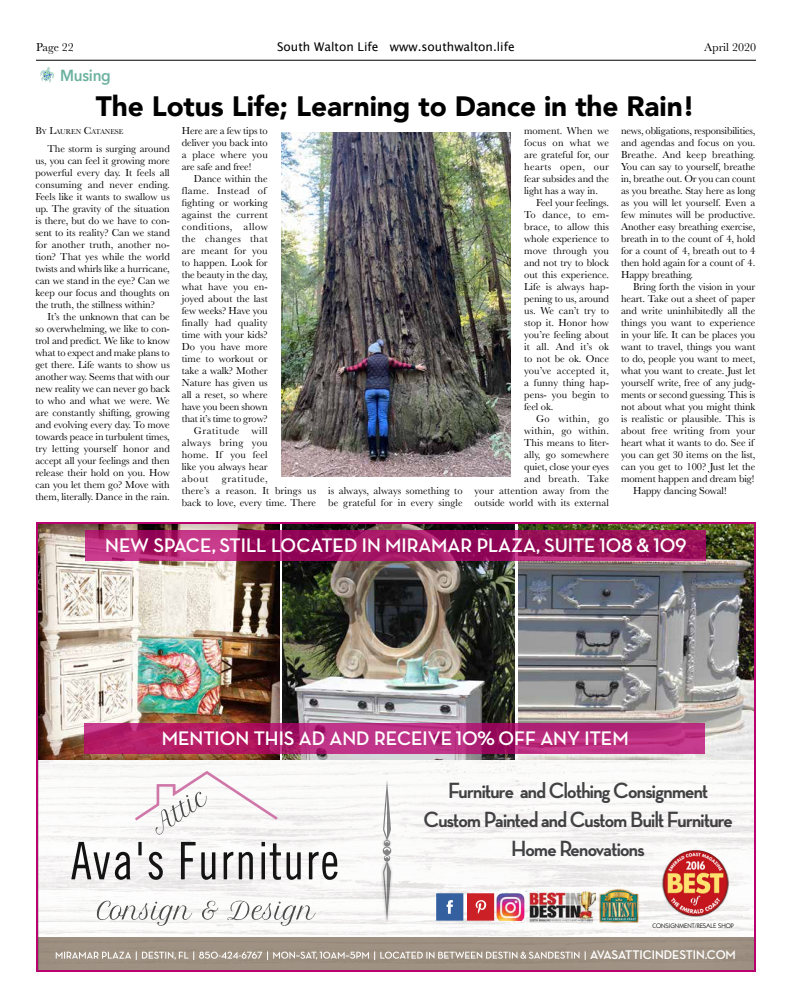
<style>
.page{position:relative;width:792px;height:1008px;background:#fff}
.page>*{position:absolute;margin:0;border:0;box-sizing:border-box;transform-origin:0 0}
.t1{font:900 28px "Avenir";letter-spacing:-.005em;color:#000}
.t2{font:700 22.4px/29.1px "Neutra Disp";letter-spacing:-.03em;color:#414042;text-align:center}
.t3{font:700 20px "Neutra Disp";color:#fff}
.t4{font:600 16px "Avenir Next";letter-spacing:-.02em;color:#6cb1a0;scale:.95 1}
.t5{font:700 12.8px "Neutra Disp";color:#fff}
.t6{font:12px "Lucida Grande";color:#000}
.t7{font:12px "Baskerville";color:#000}
.t8{font:10.5px/12px "Baskerville";letter-spacing:-.005em;color:#000;text-align:justify}
.t9{font:10.5px "Baskerville";letter-spacing:.015em;color:#000}
.t10{font:10.5px "Baskerville";letter-spacing:.045em;color:#000}
.t11{font:10.5px "Baskerville";letter-spacing:.025em;color:#000}
.t12{font:10.5px "Baskerville";letter-spacing:.035em;color:#000}
.t13{font:10.5px "Baskerville";letter-spacing:.03em;color:#000}
.t14{font:10.5px "Baskerville";letter-spacing:.02em;color:#000}
.t15{font:10.5px "Baskerville";letter-spacing:.055em;color:#000}
.t16{font:7.3px "Baskerville";letter-spacing:-.005em;color:#000}
.t17{font:6.6px "Itc Kabel";color:#000}
.s1{font-size:10.5px}
</style>
<div class="page">
<hr style="left:36px;top:60px;width:720px;height:1px;background:#000">
<svg style="left:40px;top:67px;width:14px;height:16px"></svg>
<img style="left:281px;top:132px;width:230px;height:345px">
<img style="left:39px;top:525px;width:714px;height:444px">
<svg style="left:523px;top:885px;width:93px;height:44px"></svg>
<img style="left:527px;top:888px;width:68px;height:36px">
<img style="left:596px;top:886px;width:20px;height:40px">
<svg style="left:616px;top:880px;width:137px;height:89px"></svg>
<svg style="left:661px;top:849px;width:67px;height:68px"></svg>
<img style="left:662px;top:850px;width:66px;height:67px">
<svg style="left:436px;top:893px;width:58px;height:28px"></svg>
<img style="left:497px;top:894px;width:28px;height:27px">
<img style="left:39px;top:525px;width:241px;height:235px">
<div style="left:36px;top:522px;width:720px;height:450px;border:2px solid #ba006f"></div>
<svg style="left:84px;top:723px;width:621px;height:30px"></svg>
<svg style="left:85px;top:531px;width:621px;height:30px"></svg>
<p class="t7" style="left:36px;top:40px;width:39px">Page 22</p>
<p class="t6" style="left:277px;top:40px;width:239px">South Walton Life www.southwalton.life</p>
<p class="t7" style="left:704px;top:40px;width:53px">April 2020</p>
<h3 class="t4" style="left:60px;top:62px;width:55px">Musing</h3>
<h1 class="t1" style="left:96px;top:82px;width:601px">The Lotus Life; Learning to Dance in the Rain!</h1>
<p class="t16" style="left:35px;top:127px;width:90px"><span class="s1">B</span>Y <span class="s1">L</span>AUREN <span class="s1">C</span> ATANESE</p>
<p class="t8" style="left:35px;top:143px;width:136px;text-indent:12px">The storm is surging around us, you can feel it growing more powerful every day. It feels all consuming and never ending.<br>Feels like it wants to swallow us up. The gravity of the situation is there, but do we have to con&shy;sent to its reality? Can we stand for another truth, another no&shy;tion? That yes while the world twists and whirls like a hurricane, can we stand in the eye? Can we keep our focus and thoughts on the truth, the stillness within?</p>
<p class="t8" style="left:35px;top:311px;width:136px;text-indent:12px">It’s the unknown that can be so overwhelming, we like to con&shy;trol and predict. We like to know what to expect and make plans to get there. Life wants to show us another way. Seems that with our new reality we can never go back to who and what we were. We are constantly shifting, growing and evolving every day. To move towards peace in turbulent times, try letting yourself honor and accept all your feelings and then release their hold on you. How can you let them go? Move with them, literally. Dance in the rain.</p>
<p class="t8" style="left:182px;top:125px;width:87px">Here are a few tips to deliver you back into a place where you are safe and free!</p>
<p class="t8" style="left:194px;top:173px;width:75px">Dance within the</p>
<p class="t11" style="left:182px;top:184px;width:86px">flame. Instead of</p>
<p class="t8" style="left:182px;top:197px;width:87px">fighting or working</p>
<p class="t8" style="left:182px;top:209px;width:87px">against the current</p>
<p class="t10" style="left:182px;top:220px;width:87px">conditions, allow</p>
<p class="t12" style="left:182px;top:232px;width:87px">the changes that</p>
<p class="t9" style="left:182px;top:244px;width:87px">are meant for you</p>
<p class="t8" style="left:182px;top:257px;width:87px">to happen. Look for</p>
<p class="t8" style="left:182px;top:269px;width:87px">the beauty in the day,</p>
<p class="t8" style="left:182px;top:281px;width:87px">what have you en-</p>
<p class="t8" style="left:182px;top:293px;width:87px">joyed about the last</p>
<p class="t8" style="left:182px;top:305px;width:87px">few weeks? Have you</p>
<p class="t9" style="left:182px;top:316px;width:87px">finally had quality</p>
<p class="t8" style="left:182px;top:329px;width:87px">time with your kids?</p>
<p class="t8" style="left:182px;top:341px;width:87px">Do you have more</p>
<p class="t8" style="left:182px;top:353px;width:87px">time to workout or</p>
<p class="t8" style="left:182px;top:365px;width:87px">take a walk? Mother</p>
<p class="t8" style="left:182px;top:377px;width:87px">Nature has given us</p>
<p class="t8" style="left:182px;top:389px;width:87px">all a reset, so where</p>
<p class="t8" style="left:182px;top:401px;width:87px">have you been shown</p>
<p class="t8" style="left:182px;top:413px;width:87px">that it’s time to grow?</p>
<p class="t15" style="left:194px;top:424px;width:75px">Gratitude will</p>
<p class="t13" style="left:182px;top:436px;width:87px">always bring you</p>
<p class="t14" style="left:182px;top:448px;width:87px">home. If you feel</p>
<p class="t8" style="left:182px;top:461px;width:87px">like you always hear</p>
<p class="t8" style="left:182px;top:473px;width:28px">about</p>
<p class="t8" style="left:524px;top:125px;width:86px">moment. When we focus on what we are grateful for, our hearts open, our fear subsides and the light has a way in.</p>
<p class="t8" style="left:524px;top:197px;width:86px;text-indent:12px">Feel your feelings.<br>To dance, to em&shy;brace, to allow this whole experience to move through you and not try to block out this experience.<br>Life is always hap&shy;pening to us, around us. We can’t try to stop it. Honor how you’re feeling about it all. And it’s ok to not be ok. Once you’ve accepted it, a funny thing hap&shy;pens- you begin to feel ok.</p>
<p class="t8" style="left:475px;top:413px;width:136px;text-align:right">Go within, go<br>within, go within.<br>This means to liter-<br>ally, go somewhere<br>quiet, close your eyes<br>and breath. Take<br>your attention away from the outside world with its external</p>
<p class="t8" style="left:621px;top:125px;width:136px">news, obligations, responsibilities, and agendas and focus on you.<br>Breathe. And keep breathing.<br>You can say to yourself, breathe in, breathe out. Or you can count as you breathe. Stay here as long as you will let yourself. Even a few minutes will be productive.<br>Another easy breathing exercise, breath in to the count of 4, hold for a count of 4, breath out to 4 then hold again for a count of 4.<br>Happy breathing.</p>
<p class="t8" style="left:633px;top:281px;width:124px">Bring forth the vision in your</p>
<p class="t8" style="left:621px;top:293px;width:136px">heart. Take out a sheet of paper</p>
<p class="t8" style="left:621px;top:305px;width:136px">and write uninhibitedly all the</p>
<p class="t8" style="left:621px;top:317px;width:136px">things you want to experience</p>
<p class="t8" style="left:621px;top:329px;width:136px">in your life. It can be places you</p>
<p class="t8" style="left:621px;top:341px;width:136px">want to travel, things you want</p>
<p class="t8" style="left:621px;top:353px;width:136px">to do, people you want to meet,</p>
<p class="t8" style="left:621px;top:365px;width:136px">what you want to create. Just let</p>
<p class="t8" style="left:621px;top:377px;width:136px">yourself write, free of any judg-</p>
<p class="t8" style="left:621px;top:389px;width:136px">ments or second guessing. This is</p>
<p class="t8" style="left:621px;top:401px;width:136px">not about what you might think</p>
<p class="t8" style="left:621px;top:413px;width:136px">is realistic or plausible. This is</p>
<p class="t8" style="left:621px;top:425px;width:136px">about free writing from your</p>
<p class="t8" style="left:621px;top:437px;width:134px">heart what it wants to do. See if</p>
<p class="t8" style="left:621px;top:449px;width:136px">you can get 30 items on the list,</p>
<p class="t8" style="left:621px;top:461px;width:136px">can you get to 100? Just let the</p>
<p class="t8" style="left:621px;top:473px;width:135px">moment happen and dream big!</p>
<p class="t8" style="left:633px;top:485px;width:95px">Happy dancing Sowal!</p>
<p class="t8" style="left:182px;top:473px;width:136px;text-align:left;text-indent:40px">gratitude,<br>there’s a reason. It brings us back to love, every time. There</p>
<p class="t8" style="left:328px;top:485px;width:136px">is always, always something to be grateful for in every single</p>
<h3 class="t3" style="left:105px;top:534px;width:583px">NEW SPACE, STILL LOCATED IN MIRAMAR PLAZA, SUITE 108 &amp; 109</h3>
<h3 class="t3" style="left:162px;top:727px;width:469px">MENTION THIS AD AND RECEIVE 10% OFF ANY ITEM</h3>
<h2 class="t2" style="left:424px;top:776px;width:311px">Furniture and Clothing Consignment<br>Custom Painted andCustom Built Furniture<br>Home Renovations</h2>
<p class="t17" style="left:652px;top:922px;width:83px">CONSIGNMENT/RESALE SHOP</p>
<p class="t5" style="left:590px;top:947px;width:147px">AVASATTICINDESTIN.COM</p>
</div>
